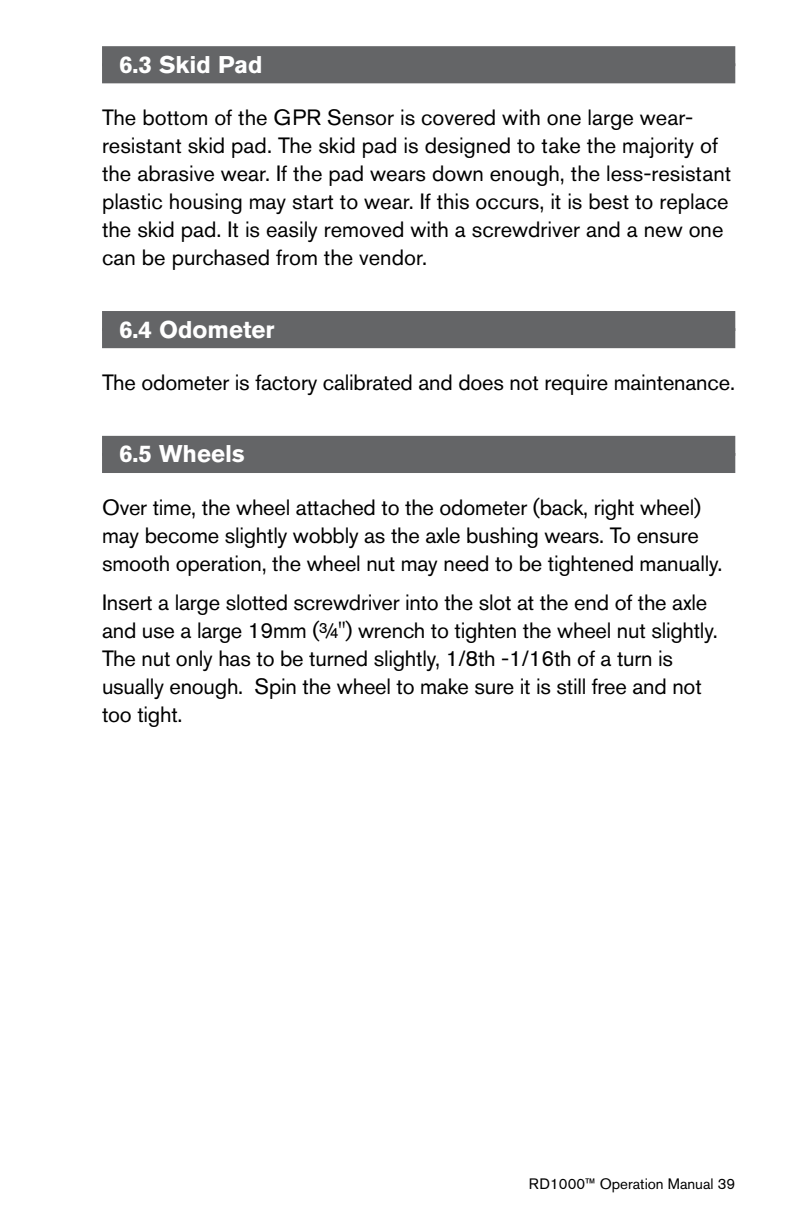
<style>
.page{position:relative;width:792px;height:1224px;background:#fff}
.page>*{position:absolute;margin:0;border:0;box-sizing:border-box;transform-origin:0 0}
.t1{font:700 24px "Akzidenz Grotesk BE";color:#fff}
.t2{font:22px/28px "Akzidenz Grotesk BE";letter-spacing:-.01em;color:#000}
.t3{font:15px "Akzidenz Grotesk BE";color:#000}
</style>
<div class="page">
<div style="left:102px;top:46px;width:633px;height:20px;background:#646567"></div>
<div style="left:102px;top:63px;width:633px;height:20px;background:#646567"></div>
<div style="left:102px;top:311px;width:633px;height:20px;background:#646567"></div>
<div style="left:102px;top:328px;width:633px;height:20px;background:#646567"></div>
<div style="left:102px;top:436px;width:633px;height:20px;background:#646567"></div>
<div style="left:102px;top:453px;width:633px;height:20px;background:#646567"></div>
<p class="t1" style="left:119px;top:50px;width:145px">6.3 Skid Pad</p>
<p class="t2" style="left:102px;top:104px;width:631px">The bottom of the GPR Sensor is covered with one large wear&shy;resistant skid pad. The skid pad is designed to take the majority of the abrasive wear. If the pad wears down enough, the less-resistant plastic housing may start to wear. If this occurs, it is best to replace the skid pad. It is easily removed with a screwdriver and a new one can be purchased from the vendor.</p>
<p class="t1" style="left:119px;top:315px;width:157px">6.4 Odometer</p>
<p class="t2" style="left:102px;top:368px;width:635px">The odometer is factory calibrated and does not require maintenance.</p>
<p class="t1" style="left:119px;top:440px;width:127px">6.5 Wheels</p>
<p class="t2" style="left:102px;top:493px;width:622px">Over time, the wheel attached to the odometer (back, right wheel) may become slightly wobbly as the axle bushing wears. To ensure smooth operation, the wheel nut may need to be tightened manually.</p>
<p class="t2" style="left:102px;top:589px;width:617px">Insert a large slotted screwdriver into the slot at the end of the axle and use a large 19mm (¾") wrench to tighten the wheel nut slightly.<br>The nut only has to be turned slightly, 1/8th -1/16th of a turn is usually enough. Spin the wheel to make sure it is still free and not too tight.</p>
<p class="t3" style="left:529px;top:1175px;width:208px">RD1000™ Operation Manual 39</p>
</div>
